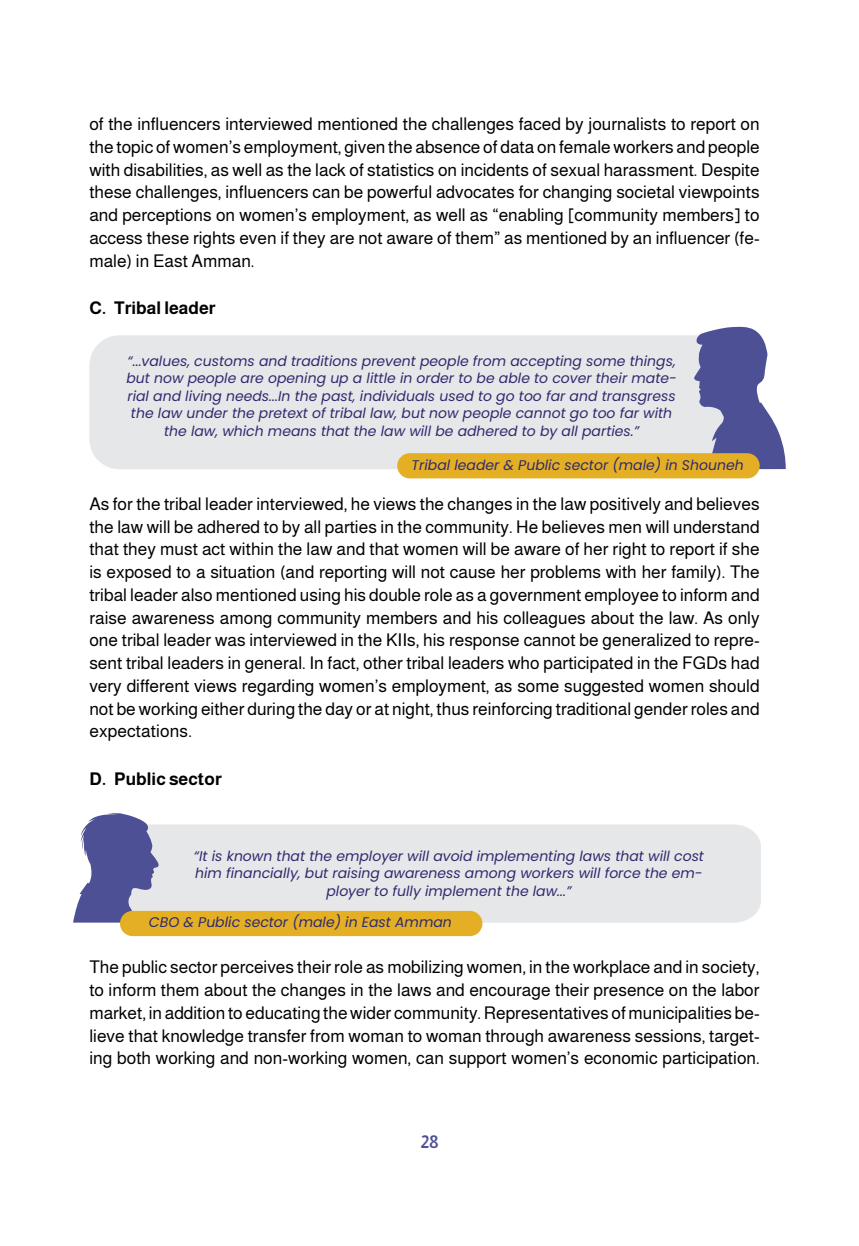
<style>
.page{position:relative;width:859px;height:1246px;background:#fff}
.page>*{position:absolute;margin:0;border:0;box-sizing:border-box;transform-origin:0 0}
.Body{font:17.5px/22.8px "Almarai";color:#000;text-align:justify}
.t1{font:700 17.5px "Almarai";color:#000}
.t2{font:700 17.5px "Almarai";color:#4d5095}
.English_quote{font:italic 14px/17.5px "Poppins";color:#2f2a6f;text-align:center}
</style>
<div class="page">
<div style="left:89px;top:335px;width:604px;height:134px;background:#e6e7e9"></div>
<svg style="left:693px;top:326px;width:92px;height:143px"></svg>
<div style="left:397px;top:453px;width:362px;height:25px;background:#e4af24;border-radius:13px"></div>
<div style="left:159px;top:824px;width:601px;height:98px;background:#e6e7e9"></div>
<svg style="left:73px;top:813px;width:86px;height:109px"></svg>
<div style="left:120px;top:910px;width:362px;height:25px;background:#e4af24;border-radius:13px"></div>
<p class="Body" style="left:89px;top:112px;width:671px">of the influencers interviewed mentioned the challenges faced by journalists to report on the topic of women’s employment, given the absence of data on female workers and people with disabilities, as well as the lack of statistics on incidents of sexual harassment. Despite these challenges, influencers can be powerful advocates for changing societal viewpoints and perceptions on women’s employment, as well as “enabling [community members] to access these rights even if they are not aware of them” as mentioned by an influencer (fe&shy;male) in East Amman.</p>
<p class="t1" style="left:89px;top:295px;width:128px">C. Tribal leader</p>
<p class="English_quote" style="left:126px;top:352px;width:552px">“...values, customs and traditions prevent people from accepting some things, but now people are opening up a little in order to be able to cover their mate&shy;rial and living needs...In the past, individuals used to go too far and transgress the law under the pretext of tribal law, but now people cannot go too far with the law, which means that the law will be adhered to by all parties.”</p>
<p class="English_quote" style="left:411px;top:456px;width:333px">Tribal leader &amp; Public sector (male) in Shouneh</p>
<p class="Body" style="left:89px;top:492px;width:671px">As for the tribal leader interviewed, he views the changes in the law positively and believes the law will be adhered to by all parties in the community. He believes men will understand that they must act within the law and that women will be aware of her right to report if she is exposed to a situation (and reporting will not cause her problems with her family). The tribal leader also mentioned using his double role as a government employee to inform and raise awareness among community members and his colleagues about the law. As only one tribal leader was interviewed in the KIIs, his response cannot be generalized to repre&shy;sent tribal leaders in general. In fact, other tribal leaders who participated in the FGDs had very different views regarding women’s employment, as some suggested women should not be working either during the day or at night, thus reinforcing traditional gender roles and expectations.</p>
<p class="t1" style="left:89px;top:765px;width:134px">D. Public sector</p>
<p class="English_quote" style="left:194px;top:847px;width:511px">“It is known that the employer will avoid implementing laws that will cost him financially, but raising awareness among workers will force the em&shy;ployer to fully implement the law...”</p>
<p class="English_quote" style="left:149px;top:913px;width:304px">CBO &amp; Public sector (male) in East Amman</p>
<p class="Body" style="left:89px;top:955px;width:671px">The public sector perceives their role as mobilizing women, in the workplace and in society, to inform them about the changes in the laws and encourage their presence on the labor market, in addition to educating the wider community. Representatives of municipalities be&shy;lieve that knowledge transfer from woman to woman through awareness sessions, target&shy;ing both working and non-working women, can support women’s economic participation.</p>
<p class="t2" style="left:420px;top:1128px;width:20px">28</p>
</div>
